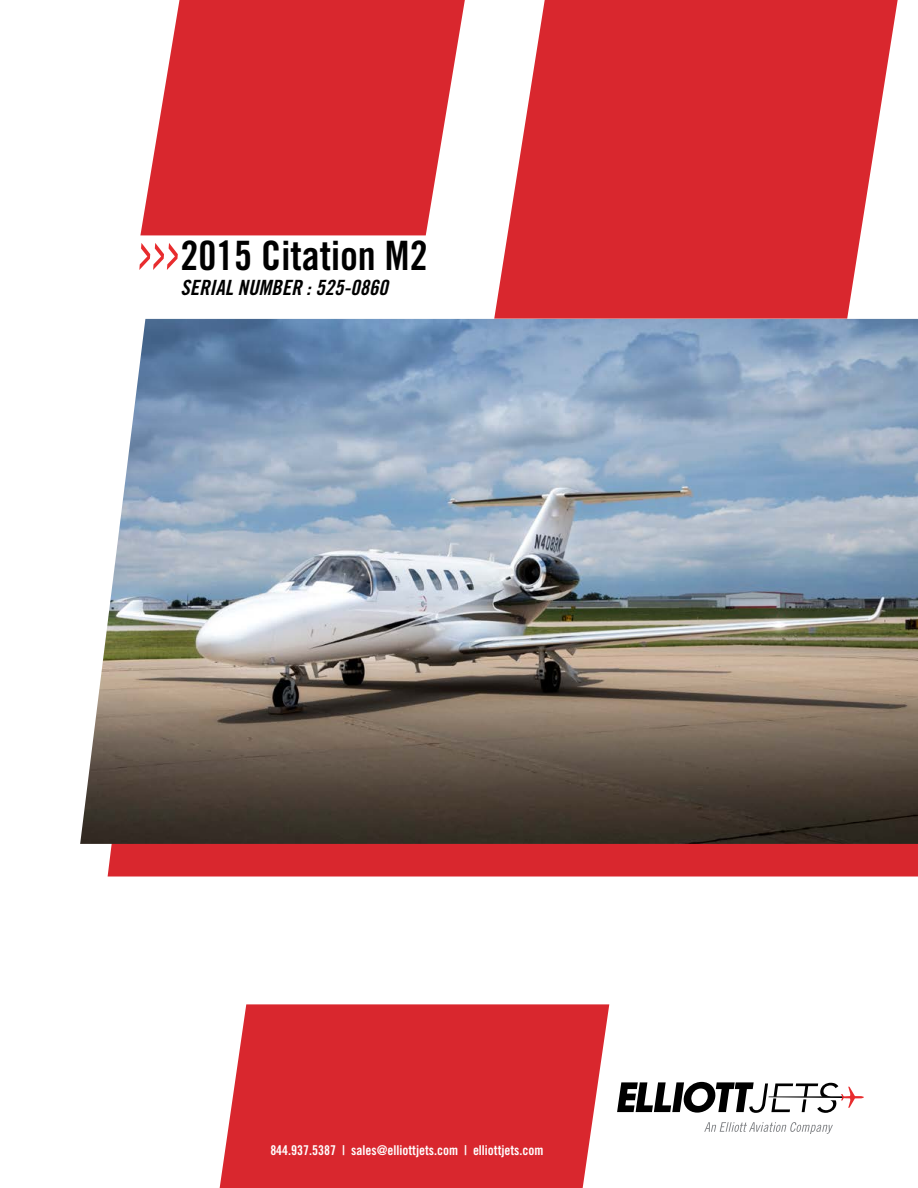
<style>
.page{position:relative;width:918px;height:1188px;background:#fff}
.page>*{position:absolute;margin:0;border:0;box-sizing:border-box;transform-origin:0 0}
.t1{font:40.5px "Trade Gothic LT Std Bd Cn 20";color:#000}
.t2{font:21px "Trade Gothic Bold Cond Twenty Obl";color:#000}
.t3{font:13.5px "Trade Gothic LT Std Bd Cn 20";color:#fff}
</style>
<div class="page">
<svg style="left:219px;top:1004px;width:390px;height:184px;background:#db363d"></svg>
<svg style="left:140px;top:0;width:325px;height:235px;background:#dd4147"></svg>
<svg style="left:139px;top:243px;width:39px;height:27px"></svg>
<div style="left:108px;top:844px;width:810px;height:33px;background:#d9272e"></div>
<img style="left:80px;top:319px;width:838px;height:525px">
<svg style="left:494px;top:0;width:406px;height:319px;background:#dd4349"></svg>
<svg style="left:617px;top:1082px;width:247px;height:31px"></svg>
<svg style="left:704px;top:1122px;width:129px;height:12px"></svg>
<h1 class="t1" style="left:180px;top:231px;width:249px">2015 Citation M2</h1>
<h2 class="t2" style="left:180px;top:275px;width:209px">SERIAL NUMBER : 525-0860</h2>
<p class="t3" style="left:270px;top:1142px;width:275px">844.937.5387 | sales@elliottjets.com | elliottjets.com</p>
</div>
